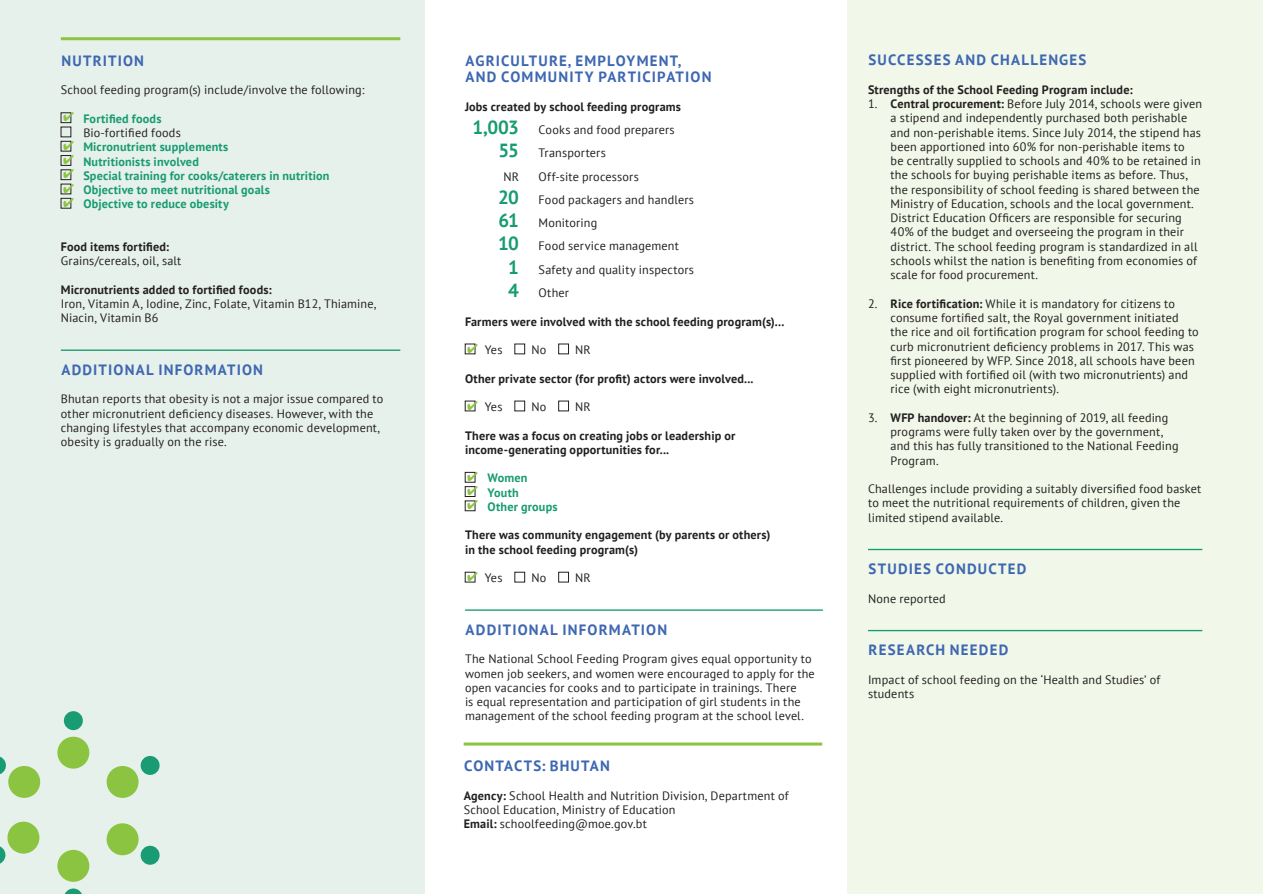
<style>
.page{position:relative;width:1263px;height:894px;background:#fff}
.page>*{position:absolute;margin:0;border:0;box-sizing:border-box;transform-origin:0 0}
.t1{font:700 14.85px/16.5px "PT Sans";letter-spacing:.08em;color:#3d67b1}
.t2{font:12.15px/14.2px "PT Sans";letter-spacing:.015em;color:#231f20}
.t3{font:700 12.15px/14.2px "PT Sans";letter-spacing:.015em;color:#231f20}
.t4{font:700 12.15px "PT Sans";letter-spacing:.015em;color:#179b72}
.s1{color:#8bc440}
.s2{font-weight:700;color:#179b72}
.s3{font-weight:700;font-size:18.9px;color:#179b72}
.s4{font-weight:700}
</style>
<div class="page">
<div style="left:0;top:0;width:424px;height:893px;background:#e7f1eb"></div>
<div style="left:847px;top:0;width:416px;height:893px;background:#f1f7e9"></div>
<hr style="left:61px;top:37px;width:339px;height:3px;background:#8bc440">
<hr style="left:61px;top:349px;width:339px;height:2px;background:#179b72">
<div style="left:61px;top:113px;width:10px;height:10px;border:1px solid #231f20"></div>
<div style="left:61px;top:141px;width:10px;height:10px;border:1px solid #231f20"></div>
<div style="left:61px;top:155px;width:10px;height:10px;border:1px solid #231f20"></div>
<div style="left:61px;top:169px;width:10px;height:11px;border:1px solid #231f20"></div>
<div style="left:61px;top:198px;width:10px;height:10px;border:1px solid #231f20"></div>
<hr style="left:868px;top:548px;width:334px;height:2px;background:#179b72">
<hr style="left:868px;top:629px;width:334px;height:2px;background:#179b72">
<hr style="left:465px;top:609px;width:358px;height:1px;background:#179b72">
<div style="left:514px;top:344px;width:11px;height:10px;border:1px solid #231f20"></div>
<div style="left:558px;top:344px;width:10px;height:10px;border:1px solid #231f20"></div>
<div style="left:514px;top:401px;width:11px;height:10px;border:1px solid #231f20"></div>
<div style="left:558px;top:401px;width:10px;height:10px;border:1px solid #231f20"></div>
<div style="left:465px;top:472px;width:10px;height:10px;border:1px solid #231f20"></div>
<div style="left:465px;top:486px;width:10px;height:10px;border:1px solid #231f20"></div>
<div style="left:514px;top:572px;width:11px;height:10px;border:1px solid #231f20"></div>
<div style="left:558px;top:572px;width:10px;height:10px;border:1px solid #231f20"></div>
<hr style="left:464px;top:742px;width:358px;height:3px;background:#8bc440">
<div style="left:8px;top:765px;width:32px;height:32px;background:#8bc440;border-radius:50%"></div>
<div style="left:57px;top:736px;width:32px;height:32px;background:#8bc440;border-radius:50%"></div>
<div style="left:107px;top:765px;width:32px;height:32px;background:#8bc440;border-radius:50%"></div>
<div style="left:107px;top:823px;width:32px;height:31px;background:#8bc440;border-radius:50%"></div>
<div style="left:57px;top:849px;width:32px;height:32px;background:#8bc440;border-radius:50%"></div>
<div style="left:8px;top:821px;width:31px;height:32px;background:#8bc440;border-radius:50%"></div>
<div style="left:141px;top:755px;width:19px;height:19px;background:#199c73;border-radius:50%"></div>
<div style="left:141px;top:845px;width:19px;height:19px;background:#199c73;border-radius:50%"></div>
<svg style="left:65px;top:888px;width:17px;height:5px"></svg>
<svg style="left:0;top:846px;width:5px;height:18px"></svg>
<svg style="left:0;top:756px;width:6px;height:18px"></svg>
<div style="left:64px;top:711px;width:19px;height:18px;background:#199c73;border-radius:50%"></div>
<p class="t1" style="left:61px;top:52px;width:84px">NUTRITION</p>
<p class="t2" style="left:61px;top:83px;width:305px">School feeding program(s) include/involve the following:</p>
<p class="t2" style="left:83px;top:111px;width:99px;text-indent:-20px"><span class="s1">✔</span> <span class="s2">Fortified foods<br></span>Bio-fortified foods</p>
<p class="t4" style="left:63px;top:139px;width:167px"><span class="s1">✔</span> Micronutrient supplements</p>
<p class="t4" style="left:63px;top:153px;width:137px"><span class="s1">✔</span> Nutritionists involved</p>
<p class="t4" style="left:63px;top:167px;width:268px"><span class="s1">✔</span> Special training for cooks/caterers in nutrition</p>
<p class="t4" style="left:63px;top:182px;width:208px"><span class="s1">✔</span> Objective to meet nutritional goals</p>
<p class="t4" style="left:63px;top:196px;width:167px"><span class="s1">✔</span> Objective to reduce obesity</p>
<p class="t3" style="left:61px;top:239px;width:110px">Food items fortified:</p>
<p class="t2" style="left:61px;top:253px;width:122px">Grains/cereals, oil, salt</p>
<p class="t3" style="left:61px;top:282px;width:212px">Micronutrients added to fortified foods:</p>
<p class="t2" style="left:61px;top:296px;width:317px">Iron, Vitamin A, Iodine, Zinc, Folate, Vitamin B12, Thiamine,<br>Niacin, Vitamin B6</p>
<p class="t1" style="left:61px;top:361px;width:203px">ADDITIONAL INFORMATION</p>
<p class="t2" style="left:61px;top:391px;width:324px">Bhutan reports that obesity is not a major issue compared to other micronutrient deficiency diseases. However, with the changing lifestyles that accompany economic development, obesity is gradually on the rise.</p>
<p class="t1" style="left:465px;top:52px;width:247px">AGRICULTURE, EMPLOYMENT,<br>AND COMMUNITY PARTICIPATION</p>
<p class="t3" style="left:465px;top:99px;width:217px">Jobs created by school feeding programs</p>
<p class="t2" style="left:472px;top:122px;width:204px"><span class="s3">1,003</span> Cooks and food preparers</p>
<p class="t2" style="left:498px;top:146px;width:109px"><span class="s3">55</span> Transporters</p>
<p class="t2" style="left:503px;top:169px;width:17px">NR</p>
<p class="t2" style="left:498px;top:164px;width:197px;line-height:23.2px;text-indent:40px">Off-site processors<br><span class="s3">20</span> Food packagers and handlers<br><span class="s3">61</span> Monitoring<br><span class="s3">10</span> Food service management</p>
<p class="t2" style="left:508px;top:257px;width:187px;line-height:23.2px"><span class="s3">1</span> Safety and quality inspectors<br><span class="s3">4</span> Other</p>
<p class="t3" style="left:465px;top:314px;width:321px">Farmers were involved with the school feeding program(s)...</p>
<p class="t2" style="left:467px;top:342px;width:37px"><span class="s1">✔</span> Yes</p>
<p class="t2" style="left:531px;top:342px;width:16px">No</p>
<p class="t2" style="left:575px;top:342px;width:17px">NR</p>
<p class="t3" style="left:465px;top:371px;width:290px">Other private sector (for profit) actors were involved...</p>
<p class="t2" style="left:467px;top:399px;width:37px"><span class="s1">✔</span> Yes</p>
<p class="t2" style="left:531px;top:399px;width:16px">No</p>
<p class="t2" style="left:575px;top:399px;width:17px">NR</p>
<p class="t3" style="left:465px;top:428px;width:272px">There was a focus on creating jobs or leadership or income-generating opportunities for...</p>
<p class="t4" style="left:467px;top:470px;width:62px"><span class="s1">✔</span> Women</p>
<p class="t4" style="left:467px;top:484px;width:53px"><span class="s1">✔</span> Youth</p>
<p class="t4" style="left:467px;top:498px;width:92px"><span class="s1">✔</span> Other groups</p>
<p class="t3" style="left:465px;top:527px;width:307px">There was community engagement (by parents or others) in the school feeding program(s)</p>
<p class="t2" style="left:467px;top:570px;width:37px"><span class="s1">✔</span> Yes</p>
<p class="t2" style="left:531px;top:570px;width:16px">No</p>
<p class="t2" style="left:575px;top:570px;width:17px">NR</p>
<p class="t1" style="left:465px;top:620px;width:203px">ADDITIONAL INFORMATION</p>
<p class="t2" style="left:465px;top:651px;width:351px">The National School Feeding Program gives equal opportunity to women job seekers, and women were encouraged to apply for the open vacancies for cooks and to participate in trainings. There<br>is equal representation and participation of girl students in the management of the school feeding program at the school level.</p>
<p class="t1" style="left:464px;top:757px;width:147px">CONTACTS: BHUTAN</p>
<p class="t2" style="left:464px;top:787px;width:326px"><span class="s4">Agency:</span> School Health and Nutrition Division, Department of<br>School Education, Ministry of Education<br><span class="s4">Email:</span> schoolfeeding@moe.gov.bt</p>
<p class="t1" style="left:868px;top:51px;width:219px">SUCCESSES AND CHALLENGES</p>
<p class="t3" style="left:868px;top:82px;width:266px">Strengths of the School Feeding Program include:</p>
<p class="t2" style="left:890px;top:96px;width:313px;text-indent:-23px">1. <span class="s4">Central procurement:</span> Before July 2014, schools were given a stipend and independently purchased both perishable and non-perishable items. Since July 2014, the stipend has been apportioned into 60% for non-perishable items to<br>be centrally supplied to schools and 40% to be retained in the schools for buying perishable items as before. Thus, the responsibility of school feeding is shared between the Ministry of Education, schools and the local government.<br>District Education Officers are responsible for securing 40% of the budget and overseeing the program in their district. The school feeding program is standardized in all schools whilst the nation is benefiting from economies of scale for food procurement.</p>
<p class="t2" style="left:890px;top:296px;width:310px;text-indent:-22px">2. <span class="s4">Rice fortification:</span> While it is mandatory for citizens to consume fortified salt, the Royal government initiated the rice and oil fortification program for school feeding to curb micronutrient deficiency problems in 2017. This was first pioneered by WFP. Since 2018, all schools have been supplied with fortified oil (with two micronutrients) and rice (with eight micronutrients).</p>
<p class="t2" style="left:890px;top:410px;width:289px;text-indent:-23px">3. <span class="s4">WFP handover:</span> At the beginning of 2019, all feeding programs were fully taken over by the government, and this has fully transitioned to the National Feeding Program.</p>
<p class="t2" style="left:868px;top:481px;width:335px">Challenges include providing a suitably diversified food basket to meet the nutritional requirements of children, given the limited stipend available.</p>
<p class="t1" style="left:868px;top:560px;width:159px">STUDIES CONDUCTED</p>
<p class="t2" style="left:868px;top:590px;width:79px">None reported</p>
<p class="t1" style="left:868px;top:641px;width:141px">RESEARCH NEEDED</p>
<p class="t2" style="left:868px;top:671px;width:294px">Impact of school feeding on the ‘Health and Studies’ of students</p>
</div>
